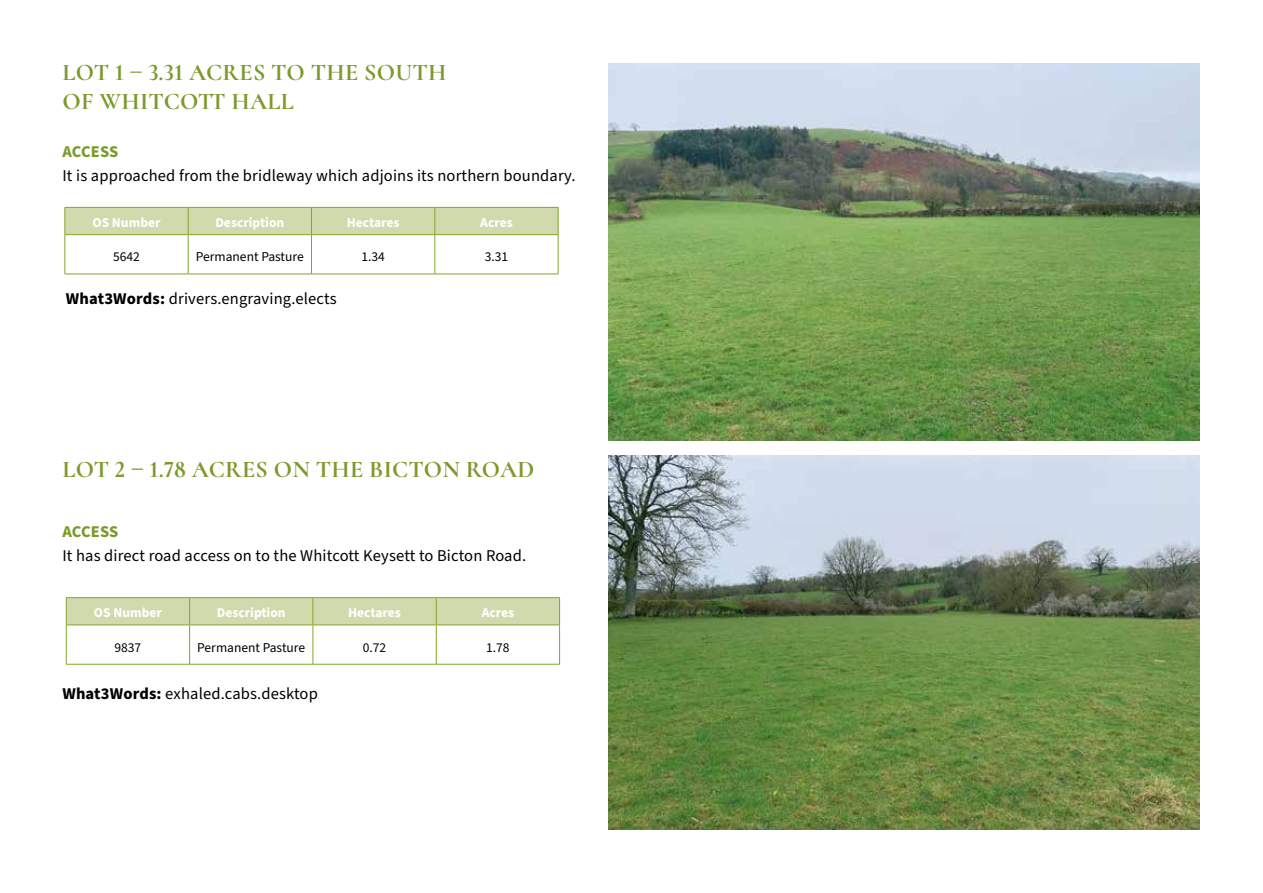
<style>
.page{position:relative;width:1263px;height:893px;background:#fff}
.page>*{position:absolute;margin:0;border:0;box-sizing:border-box;transform-origin:0 0}
.t1{font:700 24px/28.8px "Cormorant";letter-spacing:.01em;color:#7b9a2a}
.t2{font:16.5px "Source Sans Pro";letter-spacing:.01em;color:#000}
.t3{font:700 16.5px "Source Sans Pro";color:#7a9a2b}
.t4{font:700 13.5px "Source Sans Pro";color:#fff}
.t5{font:13.5px "Source Sans Pro";color:#000}
.s1{font-weight:700}
</style>
<div class="page">
<img style="left:608px;top:64px;width:591px;height:377px">
<hr style="left:65px;top:235px;width:1px;height:39px;background:#81a62a">
<hr style="left:188px;top:235px;width:1px;height:39px;background:#81a62a">
<hr style="left:311px;top:235px;width:1px;height:39px;background:#81a62a">
<hr style="left:435px;top:235px;width:1px;height:39px;background:#81a62a">
<hr style="left:558px;top:235px;width:1px;height:39px;background:#81a62a">
<hr style="left:65px;top:274px;width:123px;height:1px;background:#81a62a">
<hr style="left:188px;top:274px;width:123px;height:1px;background:#81a62a">
<hr style="left:311px;top:274px;width:124px;height:1px;background:#81a62a">
<hr style="left:435px;top:274px;width:123px;height:1px;background:#81a62a">
<div style="left:64px;top:207px;width:495px;height:28px;background:#d1daac"></div>
<hr style="left:64px;top:234px;width:124px;height:1px;background:#81a62a">
<hr style="left:188px;top:234px;width:123px;height:1px;background:#81a62a">
<hr style="left:311px;top:234px;width:124px;height:1px;background:#81a62a">
<hr style="left:435px;top:234px;width:123px;height:1px;background:#81a62a">
<hr style="left:66px;top:625px;width:1px;height:39px;background:#81a62a">
<hr style="left:189px;top:625px;width:1px;height:39px;background:#81a62a">
<hr style="left:313px;top:625px;width:1px;height:39px;background:#81a62a">
<hr style="left:436px;top:625px;width:1px;height:39px;background:#81a62a">
<hr style="left:559px;top:625px;width:1px;height:39px;background:#81a62a">
<hr style="left:66px;top:664px;width:124px;height:1px;background:#81a62a">
<hr style="left:190px;top:664px;width:123px;height:1px;background:#81a62a">
<hr style="left:313px;top:664px;width:123px;height:1px;background:#81a62a">
<hr style="left:436px;top:664px;width:124px;height:1px;background:#81a62a">
<hr style="left:66px;top:597px;width:124px;height:1px;background:#81a62a">
<hr style="left:190px;top:597px;width:123px;height:1px;background:#81a62a">
<hr style="left:313px;top:597px;width:123px;height:1px;background:#81a62a">
<hr style="left:436px;top:597px;width:124px;height:1px;background:#81a62a">
<div style="left:66px;top:598px;width:494px;height:26px;background:#d1daac"></div>
<hr style="left:66px;top:624px;width:124px;height:1px;background:#81a62a">
<hr style="left:190px;top:624px;width:123px;height:1px;background:#81a62a">
<hr style="left:313px;top:624px;width:123px;height:1px;background:#81a62a">
<hr style="left:436px;top:624px;width:124px;height:1px;background:#81a62a">
<img style="left:608px;top:455px;width:591px;height:374px">
<h1 class="t1" style="left:62px;top:58px;width:385px">LOT 1 – 3.31 ACRES TO THE SOUTH<br>OF WHITCOTT HALL</h1>
<p class="t3" style="left:62px;top:140px;width:57px">ACCESS</p>
<p class="t2" style="left:62px;top:164px;width:515px">It is approached from the bridleway which adjoins its northern boundary.</p>
<p class="t4" style="left:92px;top:214px;width:70px">OS Number</p>
<p class="t4" style="left:215px;top:214px;width:70px">Description</p>
<p class="t4" style="left:347px;top:214px;width:54px">Hectares</p>
<p class="t4" style="left:480px;top:214px;width:34px">Acres</p>
<p class="t5" style="left:113px;top:248px;width:28px">5642</p>
<p class="t5" style="left:196px;top:248px;width:109px">Permanent Pasture</p>
<p class="t5" style="left:361px;top:248px;width:25px">1.34</p>
<p class="t5" style="left:485px;top:248px;width:25px">3.31</p>
<p class="t2" style="left:66px;top:288px;width:272px"><span class="s1">What3Words:</span> drivers.engraving.elects</p>
<h1 class="t1" style="left:62px;top:455px;width:473px">LOT 2 – 1.78 ACRES ON THE BICTON ROAD</h1>
<p class="t3" style="left:62px;top:520px;width:57px">ACCESS</p>
<p class="t2" style="left:62px;top:545px;width:465px">It has direct road access on to the Whitcott Keysett to Bicton Road.</p>
<p class="t4" style="left:94px;top:604px;width:70px">OS Number</p>
<p class="t4" style="left:217px;top:604px;width:70px">Description</p>
<p class="t4" style="left:348px;top:604px;width:54px">Hectares</p>
<p class="t4" style="left:482px;top:604px;width:34px">Acres</p>
<p class="t5" style="left:115px;top:638px;width:28px">9837</p>
<p class="t5" style="left:197px;top:638px;width:109px">Permanent Pasture</p>
<p class="t5" style="left:363px;top:638px;width:25px">0.72</p>
<p class="t5" style="left:486px;top:638px;width:25px">1.78</p>
<p class="t2" style="left:62px;top:682px;width:257px"><span class="s1">What3Words:</span> exhaled.cabs.desktop</p>
</div>
